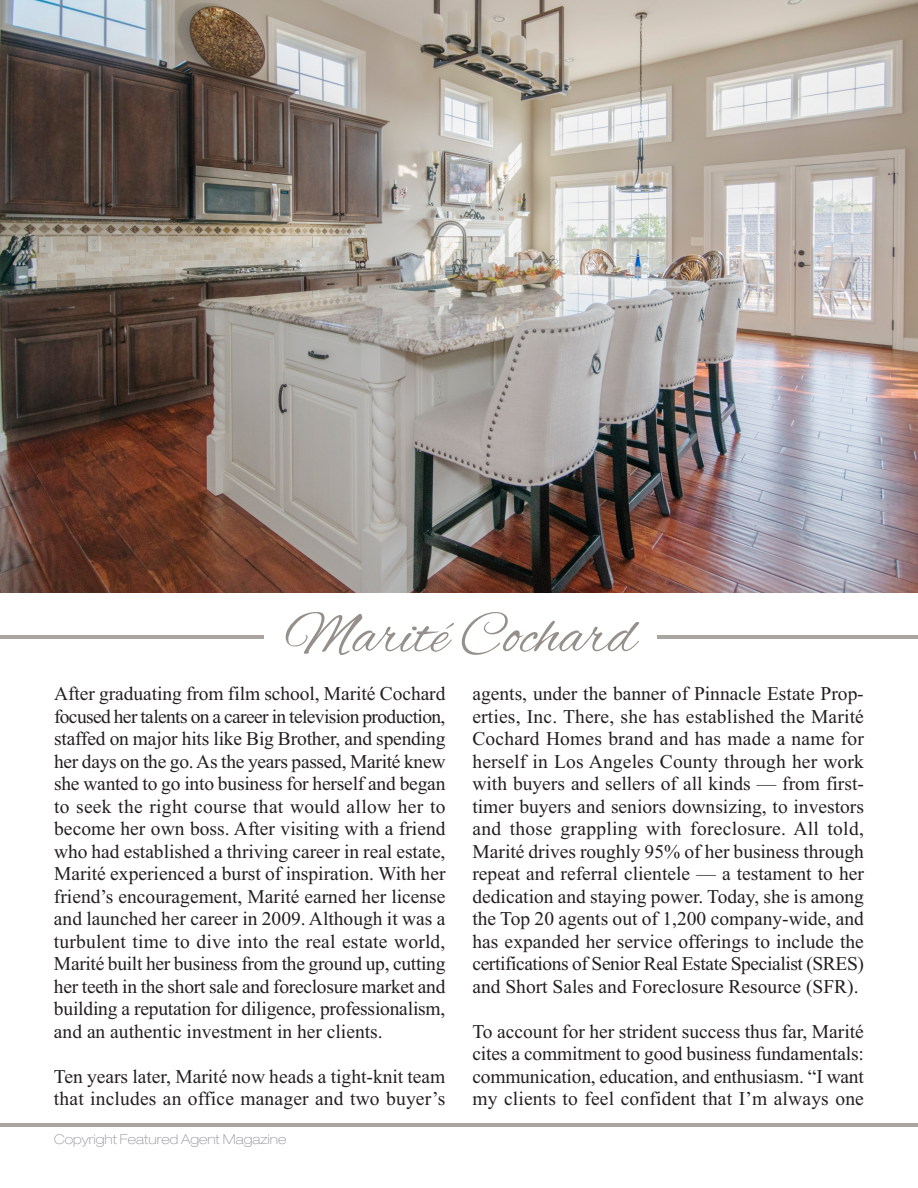
<style>
.page{position:relative;width:918px;height:1188px;background:#fff}
.page>*{position:absolute;margin:0;border:0;box-sizing:border-box;transform-origin:0 0}
.t1{font:60px "Alex Brush";color:#95908b}
.t2{font:19.5px/22.5px "Times New Roman";color:#231f20;text-align:justify}
.t3{font:100 expanded 13.5px "Helvetica Neue";color:#939598}
</style>
<div class="page">
<hr style="left:0;top:635px;width:918px;height:4px;background:#aaa5a1">
<img style="left:0;top:0;width:918px;height:592px">
<hr style="left:0;top:1123px;width:918px;height:3px;background:#aaa5a1">
<div style="left:264px;top:602px;width:393px;height:79px;background:#fff"></div>
<h1 class="t1" style="left:285px;top:602px;width:353px">Marité Cochard</h1>
<p class="t2" style="left:54px;top:682px;width:393px">After graduating from film school, Marité Cochard focused her talents on a career in television production, staffed on major hits like Big Brother, and spending her days on the go.As the years passed, Marité knew she wanted to go into business for herself and began to seek the right course that would allow her to become her own boss. After visiting with a friend who had established a thriving career in real estate, Marité experienced a burst of inspiration. With her friend’s encouragement, Marité earned her license and launched her career in 2009. Although it was a turbulent time to dive into the real estate world, Marité built her business from the ground up, cutting her teeth in the short sale and foreclosure market and building a reputation for diligence, professionalism, and an authentic investment in her clients.</p>
<p class="t2" style="left:54px;top:1065px;width:393px">Ten years later, Marité now heads a tight-knit team that includes an office manager and two buyer’s</p>
<p class="t3" style="left:54px;top:1134px;width:234px">Copyright Featured Agent Magazine</p>
<p class="t2" style="left:472px;top:682px;width:393px">agents, under the banner of Pinnacle Estate Prop&shy;erties, Inc. There, she has established the Marité Cochard Homes brand and has made a name for herself in Los Angeles County through her work with buyers and sellers of all kinds — from first&shy;timer buyers and seniors downsizing, to investors and those grappling with foreclosure. All told, Marité drives roughly 95% of her business through repeat and referral clientele — a testament to her dedication and staying power. Today, she is among the Top 20 agents out of 1,200 company-wide, and has expanded her service offerings to include the certifications of Senior Real Estate Specialist (SRES) and Short Sales and Foreclosure Resource (SFR).</p>
<p class="t2" style="left:472px;top:1020px;width:393px">To account for her strident success thus far, Marité cites a commitment to good business fundamentals: communication, education, and enthusiasm. “I want my clients to feel confident that I’m always one</p>
</div>
